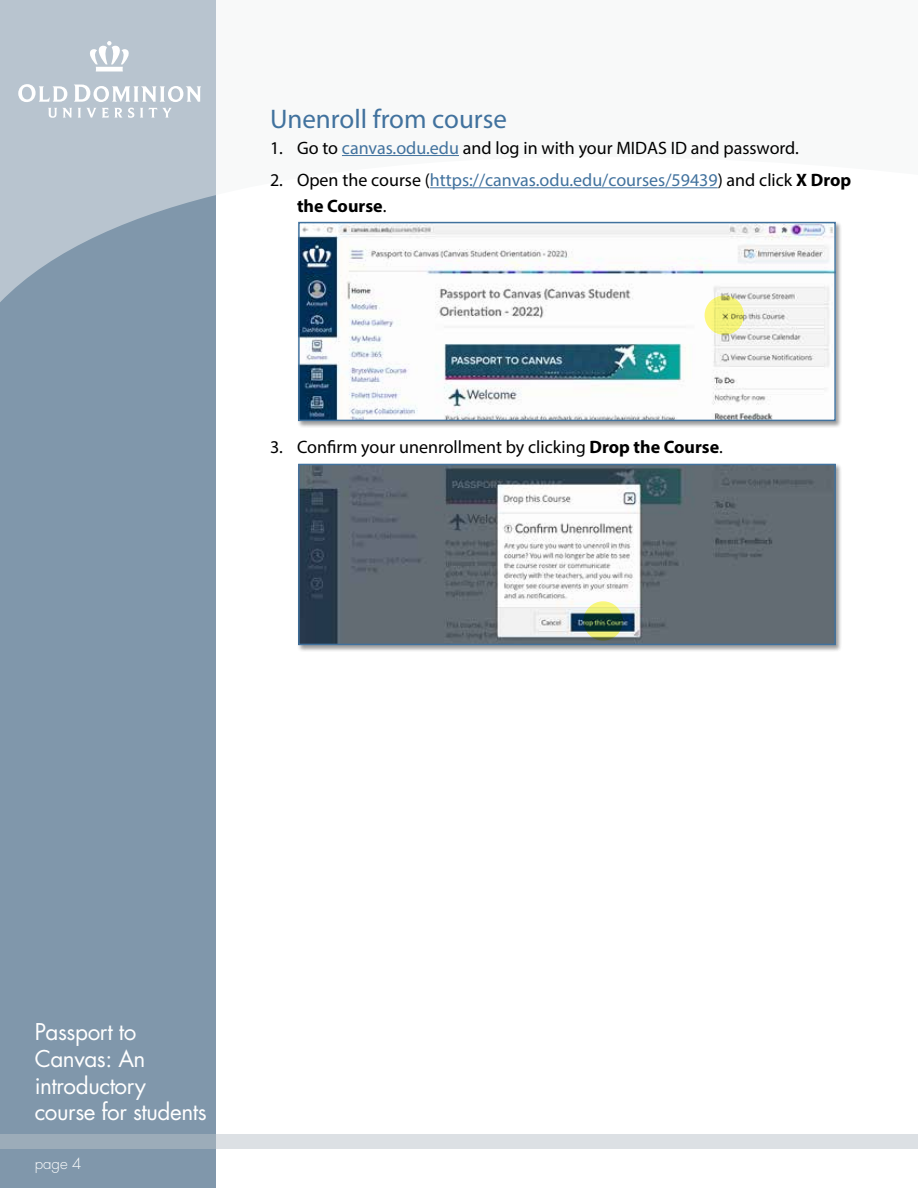
<style>
.page{position:relative;width:918px;height:1188px;background:#fff}
.page>*{position:absolute;margin:0;border:0;box-sizing:border-box;transform-origin:0 0}
.t1{font:27px "Myriad Pro";color:#41729e}
.t2{font:22.5px/26.7px "Futura Std";letter-spacing:-.02em;color:#fff}
.t3{font:18px "Myriad Pro";color:#000}
.t4{font:18px/25.5px "Myriad Pro";color:#41729e}
.t5{font:300 15px "Futura Std";color:#fff}
.s1{color:#41729e}
.s2{color:#000}
.s3{font-weight:700;color:#000}
.s4{font-weight:700}
</style>
<div class="page">
<div style="left:0;top:0;width:216px;height:1188px;background:#8097ab"></div>
<svg style="left:0;top:0;width:718px;height:302px"></svg>
<svg style="left:0;top:1134px;width:918px;height:14px;background:#ccd3d9"></svg>
<svg style="left:88px;top:41px;width:42px;height:31px"></svg>
<svg style="left:18px;top:84px;width:49px;height:18px"></svg>
<svg style="left:73px;top:85px;width:128px;height:17px;background:#d4dbe2"></svg>
<svg style="left:48px;top:108px;width:24px;height:10px"></svg>
<svg style="left:78px;top:108px;width:56px;height:10px"></svg>
<svg style="left:140px;top:108px;width:3px;height:10px"></svg>
<svg style="left:149px;top:108px;width:23px;height:10px"></svg>
<hr style="left:342px;top:155px;width:117px;height:1px;background:#41729e">
<hr style="left:430px;top:187px;width:288px;height:1px;background:#41729e">
<div style="left:297px;top:221px;width:545px;height:207px;background:#000;opacity:.4"></div>
<img style="left:301px;top:225px;width:532px;height:193px">
<div style="left:298px;top:222px;width:538px;height:199px;border:2px solid #41729e"></div>
<div style="left:297px;top:463px;width:545px;height:189px;background:#000;opacity:.4"></div>
<img style="left:301px;top:467px;width:532px;height:175px">
<div style="left:298px;top:464px;width:538px;height:181px;border:2px solid #41729e"></div>
<svg style="left:705px;top:296px;width:39px;height:39px"></svg>
<svg style="left:583px;top:601px;width:40px;height:40px"></svg>
<h1 class="t1" style="left:270px;top:103px;width:239px">Unenroll from course</h1>
<p class="t3" style="left:270px;top:137px;width:530px">1. Go to <span class="s1">canvas.odu.edu</span> and log in with your MIDAS ID and password.</p>
<p class="t4" style="left:297px;top:167px;width:556px;text-indent:-27px"><span class="s2">2. Open the course (</span>https://canvas.odu.edu/courses/59439<span class="s2">) and click</span> <span class="s3">X Drop the Course</span><span class="s2">.</span></p>
<p class="t3" style="left:270px;top:436px;width:454px">3. Confirm your unenrollment by clicking <span class="s4">Drop the Course</span>.</p>
<p class="t2" style="left:35px;top:1019px;width:173px">Passport to<br>Canvas: An introductory course for students</p>
<p class="t5" style="left:35px;top:1155px;width:48px">page 4</p>
</div>
